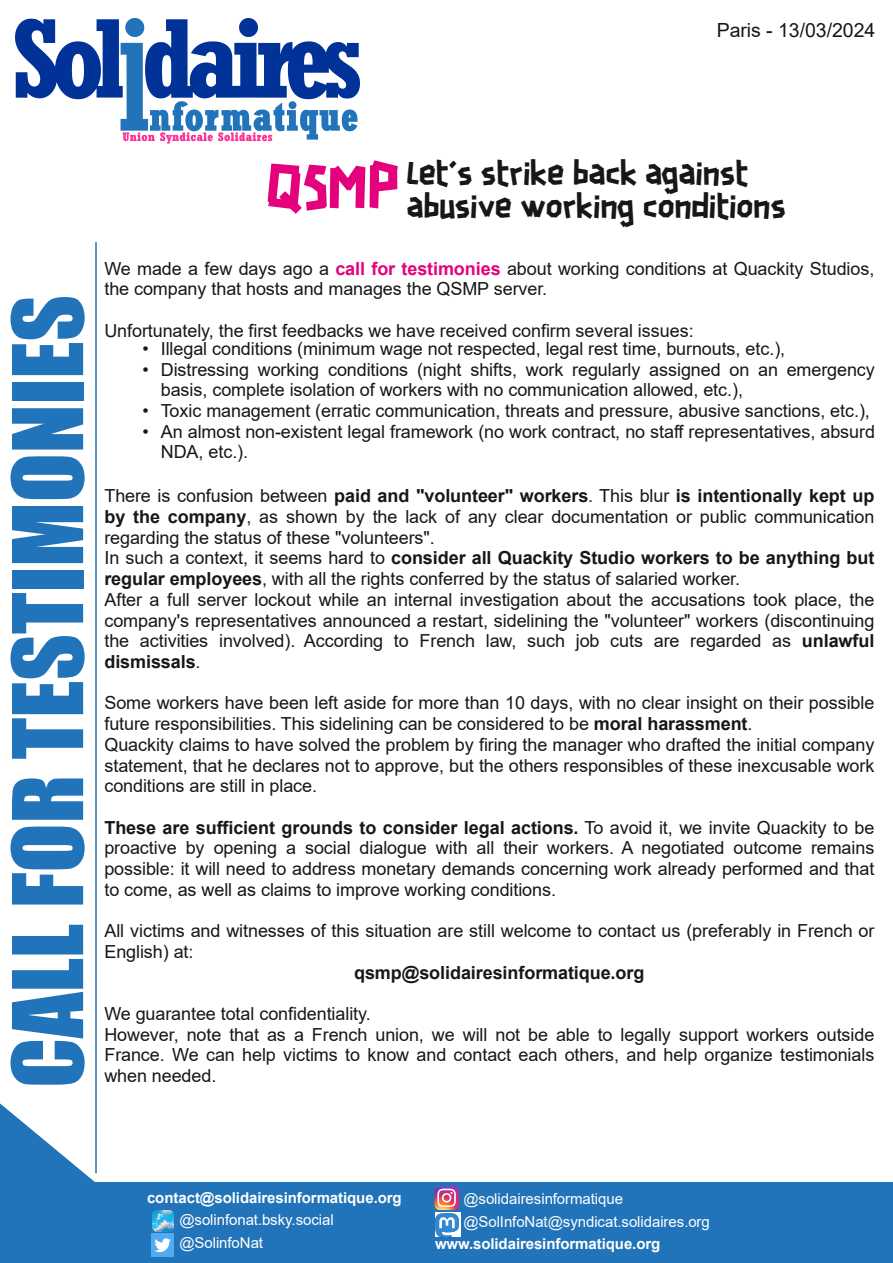
<style>
.page{position:relative;width:893px;height:1263px;background:#fff}
.page>*{position:absolute;margin:0;border:0;box-sizing:border-box;transform-origin:0 0}
.t1{font:90px "Impact";color:#2274ba}
.t2{font:61.5px "Scotchlidaires";color:#e5007d}
.t3{font:30px/32.8px "Scotchlidaires";letter-spacing:-.005em;color:#181715}
.t4{font:19.5px "Arial";color:#181715}
.t5{font:18px/20.7px "Arial";letter-spacing:-.005em;color:#181715}
.t6{font:700 18px "Arial";letter-spacing:-.005em;color:#181715}
.t7{font:15px/22.5px "Arial";letter-spacing:-.005em;color:#fff}
.t8{font:700 15px "Arial";letter-spacing:-.005em;color:#fff}
.s1{font-weight:700;color:#e5007d}
.s2{font-weight:700}
</style>
<div class="page">
<svg style="left:15px;top:18px;width:345px;height:126px"></svg>
<div style="left:0;top:1183px;width:893px;height:80px;background:#2274ba"></div>
<div style="left:151px;top:1233px;width:23px;height:23px;background:#50abf1"></div>
<svg style="left:154px;top:1238px;width:17px;height:14px"></svg>
<hr style="left:95px;top:242px;width:2px;height:931px;background:#2274ba">
<img style="left:434px;top:1185px;width:25px;height:26px">
<svg style="left:435px;top:1213px;width:25px;height:24px"></svg>
<img style="left:436px;top:1213px;width:22px;height:24px">
<svg style="left:0;top:1103px;width:97px;height:80px"></svg>
<img style="left:152px;top:1210px;width:21px;height:21px">
<p class="t4" style="left:717px;top:19px;width:160px">Paris - 13/03/2024</p>
<h1 class="t1" style="left:-8px;top:1088px;width:794px;rotate:-90deg">CALL FOR TESTIMONIES</h1>
<h2 class="t2" style="left:267px;top:157px;width:135px">QSMP</h2>
<h3 class="t3" style="left:407px;top:159px;width:381px">Let's strike back against abusive working conditions</h3>
<p class="t5" style="left:104px;top:258px;width:771px">We made a few days ago a <span class="s1">call for testimonies</span> about working conditions at Quackity Studios, the company that hosts and manages the QSMP server.</p>
<p class="t5" style="left:104px;top:320px;width:591px">Unfortunately, the first feedbacks we have received confirm several issues:</p>
<p class="t5" style="left:142px;top:338px;width:644px">• Illegal conditions (minimum wage not respected, legal rest time, burnouts, etc.),</p>
<p class="t5" style="left:161px;top:359px;width:716px;text-indent:-18px">• Distressing working conditions (night shifts, work regularly assigned on an emergency basis, complete isolation of workers with no communication allowed, etc.),</p>
<p class="t5" style="left:142px;top:400px;width:729px">• Toxic management (erratic communication, threats and pressure, abusive sanctions, etc.),</p>
<p class="t5" style="left:161px;top:421px;width:716px;text-indent:-18px">• An almost non-existent legal framework (no work contract, no staff representatives, absurd<br>NDA, etc.).</p>
<p class="t5" style="left:104px;top:486px;width:772px">There is confusion between <span class="s2">paid and "volunteer" workers</span>. This blur <span class="s2">is intentionally kept up by the company</span>, as shown by the lack of any clear documentation or public communication regarding the status of these "volunteers".<br>In such a context, it seems hard to <span class="s2">consider all Quackity Studio workers to be anything but regular employees</span>, with all the rights conferred by the status of salaried worker.<br>After a full server lockout while an internal investigation about the accusations took place, the company's representatives announced a restart, sidelining the "volunteer" workers (discontinuing the activities involved). According to French law, such job cuts are regarded as <span class="s2">unlawful dismissals</span>.</p>
<p class="t5" style="left:104px;top:693px;width:771px">Some workers have been left aside for more than 10 days, with no clear insight on their possible future responsibilities. This sidelining can be considered to be <span class="s2">moral harassment</span>.<br>Quackity claims to have solved the problem by firing the manager who drafted the initial company statement, that he declares not to approve, but the others responsibles of these inexcusable work conditions are still in place.</p>
<p class="t5" style="left:104px;top:817px;width:771px;text-align:justify"><span class="s2">These are sufficient grounds to consider legal actions.</span> To avoid it, we invite Quackity to be proactive by opening a social dialogue with all their workers. A negotiated outcome remains possible: it will need to address monetary demands concerning work already performed and that to come, as well as claims to improve working conditions.</p>
<p class="t5" style="left:104px;top:920px;width:772px">All victims and witnesses of this situation are still welcome to contact us (preferably in French or<br>English) at:</p>
<p class="t6" style="left:354px;top:962px;width:292px">qsmp@solidairesinformatique.org</p>
<p class="t5" style="left:104px;top:1003px;width:771px">We guarantee total confidentiality.<br>However, note that as a French union, we will not be able to legally support workers outside France. We can help victims to know and contact each others, and help organize testimonials when needed.</p>
<p class="t8" style="left:147px;top:1189px;width:256px">contact@solidairesinformatique.org</p>
<p class="t7" style="left:179px;top:1209px;width:156px">@solinfonat.bsky.social @SolinfoNat</p>
<p class="t7" style="left:463px;top:1188px;width:248px">@solidairesinformatique @SolInfoNat@syndicat.solidaires.org</p>
<p class="t8" style="left:435px;top:1235px;width:227px">www.solidairesinformatique.org</p>
</div>
